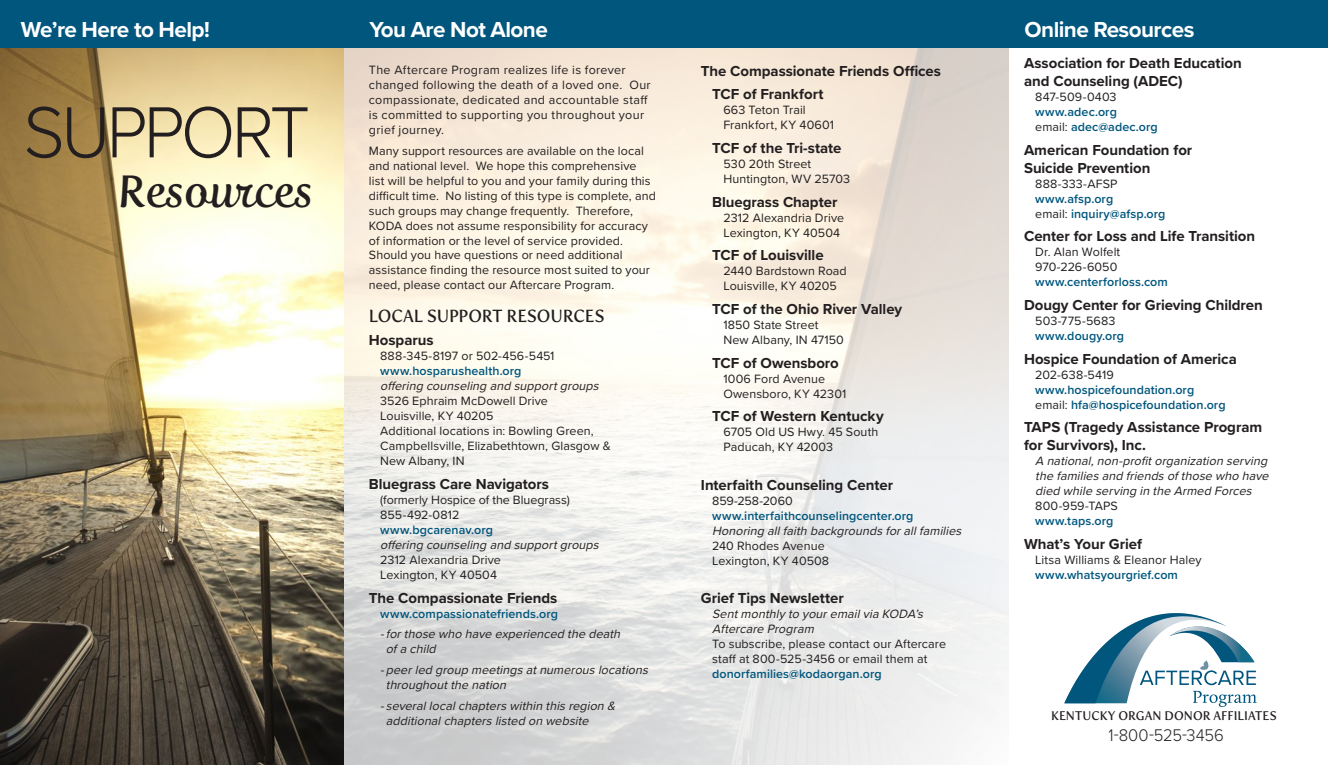
<style>
.page{position:relative;width:1328px;height:765px;background:#fff}
.page>*{position:absolute;margin:0;border:0;box-sizing:border-box;transform-origin:0 0}
.t1{font:300 75px "Proxima Nova";letter-spacing:-.05em;color:#231f20;scale:.95 1}
.t2{font:45px "Fertigo Pro Script";color:#231f20}
.t3{font:700 22.5px "Proxima Nova";letter-spacing:-.025em;color:#fff}
.t4{font:17.5px "Fertigo Pro";letter-spacing:-.005em;color:#231f20;scale:.95 1}
.t5{font:300 17.5px "Proxima Nova";letter-spacing:-.005em;color:#231f20;scale:.95 1}
.t6{font:700 15px/18px "Proxima Nova";letter-spacing:-.005em;color:#231f20}
.t7{font:12.5px/15px "Proxima Nova";letter-spacing:.01em;color:#231f20}
.t8{font:italic 12.5px/15px "Proxima Nova";color:#231f20}
.t9{font:600 12.5px/15px "Proxima Nova";letter-spacing:.005em;color:#00567d}
.t10{font:12.5px "Fertigo Pro";letter-spacing:.01em;color:#231f20;scale:.95 1}
.s1{font-weight:400;color:#231f20}
</style>
<div class="page">
<img style="left:0;top:48px;width:343px;height:717px">
<div style="left:0;top:0;width:346px;height:48px;background:#00567d"></div>
<div style="left:985px;top:0;width:343px;height:48px;background:#00567d"></div>
<svg style="left:1064px;top:613px;width:193px;height:94px"></svg>
<div style="left:344px;top:0;width:664px;height:48px;background:#00567d"></div>
<h3 class="t3" style="left:21px;top:12px;width:190px">We’re Here to Help!</h3>
<h1 class="t1" style="left:23px;top:76px;width:303px">SUPPORT</h1>
<h2 class="t2" style="left:118px;top:166px;width:197px">Resources</h2>
<h3 class="t3" style="left:369px;top:12px;width:180px">You Are Not Alone</h3>
<p class="t7" style="left:369px;top:62px;width:283px">The Aftercare Program realizes life is forever changed following the death of a loved one. Our compassionate, dedicated and accountable staff is committed to supporting you throughout your grief journey.</p>
<p class="t7" style="left:369px;top:142px;width:288px">Many support resources are available on the local and national level. We hope this comprehensive<br>list will be helpful to you and your family during this difficult time. No listing of this type is complete, and such groups may change frequently. Therefore, KODA does not assume responsibility for accuracy of information or the level of service provided.<br>Should you have questions or need additional assistance finding the resource most suited to your need, please contact our Aftercare Program.</p>
<h3 class="t4" style="left:369px;top:305px;width:249px">LOCAL SUPPORT RESOURCES</h3>
<p class="t6" style="left:369px;top:331px;width:66px">Hosparus</p>
<p class="t7" style="left:380px;top:348px;width:176px">888-345-8197 or 502-456-5451</p>
<p class="t9" style="left:380px;top:363px;width:143px">www.hosparushealth.org</p>
<p class="t8" style="left:380px;top:378px;width:224px">offering counseling and supportgroups</p>
<p class="t7" style="left:380px;top:393px;width:232px">3526 Ephraim McDowell Drive<br>Louisville, KY 40205<br>Additional locations in: Bowling Green,<br>Campbellsville, Elizabethtown, Glasgow &amp;<br>New Albany, IN</p>
<p class="t6" style="left:369px;top:475px;width:182px">Bluegrass Care Navigators</p>
<p class="t7" style="left:380px;top:492px;width:191px">(formerly Hospice of the Bluegrass)<br>855-492-0812</p>
<p class="t9" style="left:380px;top:522px;width:114px">www.bgcarenav.org</p>
<p class="t8" style="left:380px;top:537px;width:224px">offering counseling and supportgroups</p>
<p class="t7" style="left:380px;top:552px;width:122px">2312 Alexandria Drive<br>Lexington, KY 40504</p>
<p class="t6" style="left:369px;top:588px;width:190px">The Compassionate Friends</p>
<p class="t9" style="left:380px;top:606px;width:179px">www.compassionatefriends.org</p>
<p class="t8" style="left:386px;top:626px;width:240px;text-indent:-6px">- forthose who have experienced the death ofachild</p>
<p class="t8" style="left:386px;top:662px;width:267px;text-indent:-6px">- peerled group meetingsatnumerouslocations throughoutthe nation</p>
<p class="t8" style="left:386px;top:697px;width:234px;text-indent:-6px">- severallocalchapterswithinthisregion&amp; additionalchapterslisted onwebsite</p>
<p class="t6" style="left:712px;top:59px;width:230px;line-height:23.6px;text-indent:-11px">The Compassionate Friends Offices<br>TCF of Frankfort</p>
<p class="t7" style="left:723px;top:102px;width:112px">663 Teton Trail<br>Frankfort, KY 40601</p>
<p class="t6" style="left:712px;top:139px;width:131px">TCF of the Tri-state</p>
<p class="t7" style="left:723px;top:156px;width:128px">530 20th Street<br>Huntington, WV 25703</p>
<p class="t6" style="left:712px;top:192px;width:127px">Bluegrass Chapter</p>
<p class="t7" style="left:723px;top:210px;width:122px">2312 Alexandria Drive<br>Lexington, KY 40504</p>
<p class="t6" style="left:712px;top:246px;width:113px">TCF of Louisville</p>
<p class="t7" style="left:723px;top:263px;width:125px">2440 Bardstown Road<br>Louisville, KY 40205</p>
<p class="t6" style="left:712px;top:300px;width:191px">TCF of the Ohio River Valley</p>
<p class="t7" style="left:723px;top:317px;width:122px">1850 State Street<br>New Albany, IN 47150</p>
<p class="t6" style="left:712px;top:353px;width:128px">TCF of Owensboro</p>
<p class="t7" style="left:723px;top:370px;width:124px">1006 Ford Avenue<br>Owensboro, KY 42301</p>
<p class="t6" style="left:712px;top:407px;width:173px">TCF of Western Kentucky</p>
<p class="t7" style="left:723px;top:424px;width:156px">6705 Old US Hwy. 45 South<br>Paducah, KY 42003</p>
<p class="t6" style="left:701px;top:476px;width:194px">Interfaith Counseling Center</p>
<p class="t7" style="left:712px;top:493px;width:82px">859-258-2060</p>
<p class="t9" style="left:712px;top:508px;width:203px">www.interfaithcounselingcenter.org</p>
<p class="t8" style="left:712px;top:523px;width:254px">Honoring allfaithbackgroundsforallfamilies</p>
<p class="t7" style="left:712px;top:538px;width:119px">240 Rhodes Avenue<br>Lexington, KY 40508</p>
<p class="t6" style="left:701px;top:589px;width:144px">Grief Tips Newsletter</p>
<p class="t8" style="left:712px;top:606px;width:216px">Sentmonthlyto youremailviaKODA’s<br>Aftercare Program</p>
<p class="t7" style="left:712px;top:636px;width:235px">To subscribe, please contact our Aftercare staff at 800-525-3456 or email them at</p>
<p class="t9" style="left:712px;top:666px;width:171px">donorfamilies@kodaorgan.org</p>
<h3 class="t3" style="left:1024px;top:12px;width:171px">Online Resources</h3>
<p class="t6" style="left:1024px;top:54px;width:219px">Association for Death Education and Counseling (ADEC)</p>
<p class="t7" style="left:1035px;top:89px;width:83px">847-509-0403</p>
<p class="t9" style="left:1035px;top:104px;width:124px">www.adec.org<br><span class="s1">email:</span> adec@adec.org</p>
<p class="t6" style="left:1024px;top:140px;width:170px">American Foundation for<br>Suicide Prevention</p>
<p class="t7" style="left:1035px;top:176px;width:84px">888-333-AFSP</p>
<p class="t9" style="left:1035px;top:191px;width:132px">www.afsp.org<br><span class="s1">email:</span> inquiry@afsp.org</p>
<p class="t6" style="left:1024px;top:227px;width:233px">Center for Loss and Life Transition</p>
<p class="t7" style="left:1035px;top:244px;width:87px">Dr. Alan Wolfelt<br>970-226-6050</p>
<p class="t9" style="left:1035px;top:274px;width:134px">www.centerforloss.com</p>
<p class="t6" style="left:1024px;top:296px;width:240px">Dougy Center for Grieving Children</p>
<p class="t7" style="left:1035px;top:313px;width:82px">503-775-5683</p>
<p class="t9" style="left:1035px;top:328px;width:90px">www.dougy.org</p>
<p class="t6" style="left:1024px;top:349px;width:214px">Hospice Foundation of America</p>
<p class="t7" style="left:1035px;top:366px;width:80px">202-638-5419</p>
<p class="t9" style="left:1035px;top:382px;width:192px">www.hospicefoundation.org <span class="s1">email:</span> hfa@hospicefoundation.org</p>
<p class="t6" style="left:1024px;top:418px;width:240px">TAPS (Tragedy Assistance Program for Survivors), Inc.</p>
<p class="t8" style="left:1035px;top:453px;width:238px;text-align:justify">A national,non-profitorganizationserving the familiesand friendsofthose who have died while serving inthe Armed Forces</p>
<p class="t7" style="left:1035px;top:498px;width:84px">800-959-TAPS</p>
<p class="t9" style="left:1035px;top:513px;width:80px">www.taps.org</p>
<p class="t6" style="left:1024px;top:535px;width:119px">What’s Your Grief</p>
<p class="t7" style="left:1035px;top:552px;width:168px">Litsa Williams &amp; Eleanor Haley</p>
<p class="t9" style="left:1035px;top:567px;width:144px">www.whatsyourgrief.com</p>
<p class="t10" style="left:1051px;top:709px;width:239px">KENTUCKY ORGAN DONOR AFFILIATES</p>
<h3 class="t5" style="left:1108px;top:723px;width:123px">1-800-525-3456</h3>
</div>
